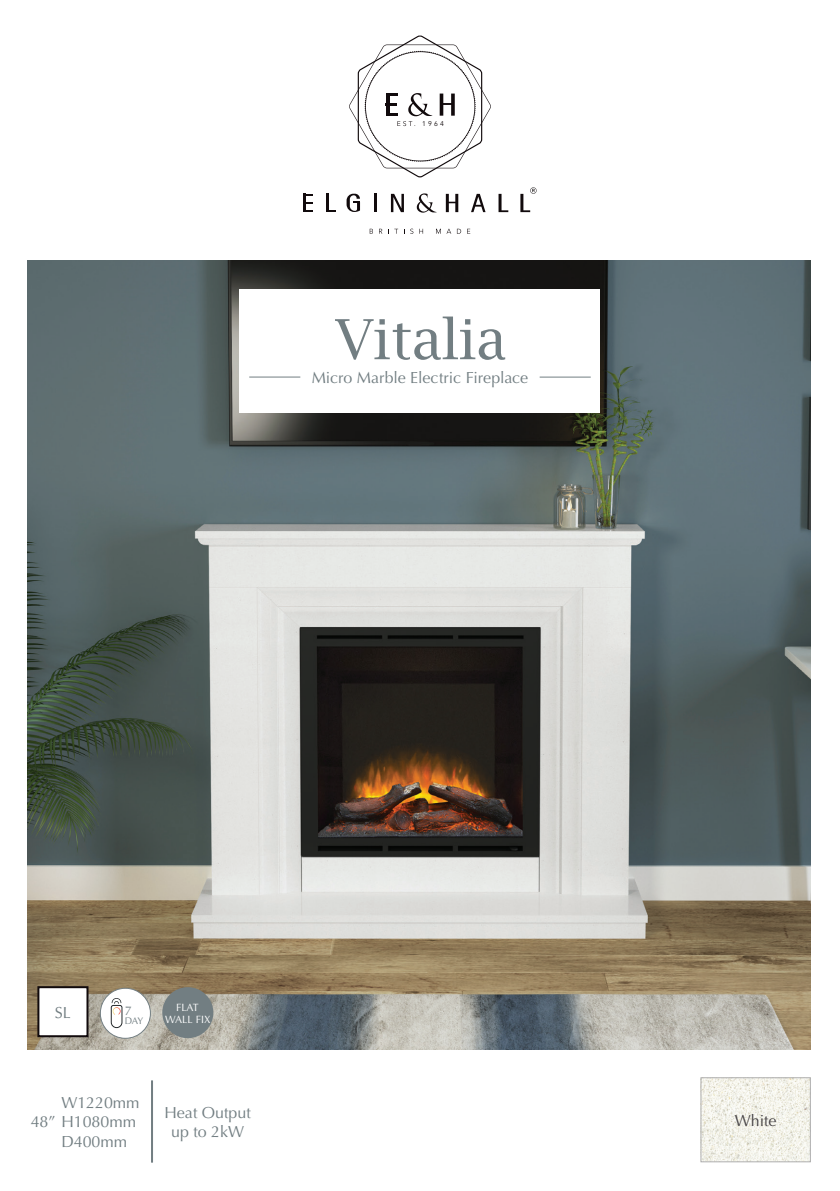
<style>
.page{position:relative;width:840px;height:1191px;background:#fff}
.page>*{position:absolute;margin:0;border:0;box-sizing:border-box;transform-origin:0 0}
.t1{font:60px "Lucida Bright EF";color:#727e82}
.t2{font:16px "Optima LT Std";color:#727e82}
.t3{font:16px "Optima LT Std";color:#474446}
.t4{font:12.6px "Optima LT Std";color:#727e82}
.t5{font:10.6px/11.8px "Optima LT Std";color:#fff;text-align:center}
.t6{font:9.6px "Optima LT Std";color:#727e82}
.t7{font:6.8px "Avenir";color:#110a0c}
</style>
<div class="page">
<svg style="left:369px;top:229px;width:4px;height:5px"></svg>
<svg style="left:379px;top:229px;width:3px;height:5px"></svg>
<svg style="left:388px;top:229px;width:10px;height:5px"></svg>
<svg style="left:410px;top:229px;width:3px;height:5px"></svg>
<svg style="left:419px;top:229px;width:4px;height:5px"></svg>
<svg style="left:436px;top:229px;width:4px;height:5px"></svg>
<svg style="left:446px;top:229px;width:15px;height:5px"></svg>
<svg style="left:467px;top:229px;width:3px;height:5px"></svg>
<svg style="left:349px;top:35px;width:141px;height:142px"></svg>
<hr style="left:303px;top:194px;width:3px;height:18px;background:#110a0c">
<hr style="left:326px;top:194px;width:3px;height:18px;background:#110a0c">
<hr style="left:373px;top:194px;width:3px;height:18px;background:#110a0c">
<svg style="left:390px;top:194px;width:13px;height:18px"></svg>
<svg style="left:306px;top:194px;width:7px;height:2px"></svg>
<svg style="left:306px;top:210px;width:7px;height:2px"></svg>
<svg style="left:329px;top:210px;width:6px;height:2px"></svg>
<svg style="left:498px;top:194px;width:10px;height:18px"></svg>
<svg style="left:445px;top:194px;width:13px;height:18px"></svg>
<svg style="left:471px;top:194px;width:14px;height:18px"></svg>
<svg style="left:346px;top:194px;width:14px;height:18px"></svg>
<svg style="left:416px;top:193px;width:20px;height:20px"></svg>
<svg style="left:520px;top:187px;width:16px;height:25px"></svg>
<hr style="left:839px;top:0;width:1px;height:1191px;background:#727e82">
<img style="left:28px;top:261px;width:782px;height:788px">
<div style="left:239px;top:289px;width:361px;height:123px;background:#fff"></div>
<div style="left:37px;top:986px;width:51px;height:51px;background:#fff;border:2px solid #110a0c"></div>
<hr style="left:151px;top:1080px;width:2px;height:82px;background:#727e82">
<img style="left:702px;top:1079px;width:106px;height:81px">
<div style="left:700px;top:1077px;width:110px;height:85px;border:1px solid #afafb0"></div>
<hr style="left:539px;top:376px;width:51px;height:1px;background:#727e82">
<hr style="left:249px;top:376px;width:51px;height:1px;background:#727e82">
<svg style="left:100px;top:987px;width:51px;height:51px"></svg>
<div style="left:162px;top:987px;width:51px;height:51px;background:#727e82;border-radius:50%"></div>
<p class="t7" style="left:422px;top:120px;width:23px">1964</p>
<p class="t1" style="left:335px;top:308px;width:172px">Vitalia</p>
<p class="t2" style="left:311px;top:368px;width:218px">Micro Marble Electric Fireplace</p>
<p class="t2" style="left:55px;top:1002px;width:17px">SL</p>
<p class="t4" style="left:125px;top:1003px;width:9px">7</p>
<p class="t6" style="left:125px;top:1015px;width:20px">DAY</p>
<p class="t5" style="left:165px;top:1001px;width:47px">FLAT<br>WALL FIX</p>
<p class="t2" style="left:61px;top:1093px;width:80px">W1220mm</p>
<p class="t2" style="left:31px;top:1112px;width:107px">48” H1080mm</p>
<p class="t2" style="left:61px;top:1131px;width:67px">D400mm</p>
<p class="t2" style="left:164px;top:1103px;width:88px">Heat Output</p>
<p class="t2" style="left:171px;top:1122px;width:74px">up to 2kW</p>
<p class="t3" style="left:734px;top:1111px;width:43px">White</p>
</div>
